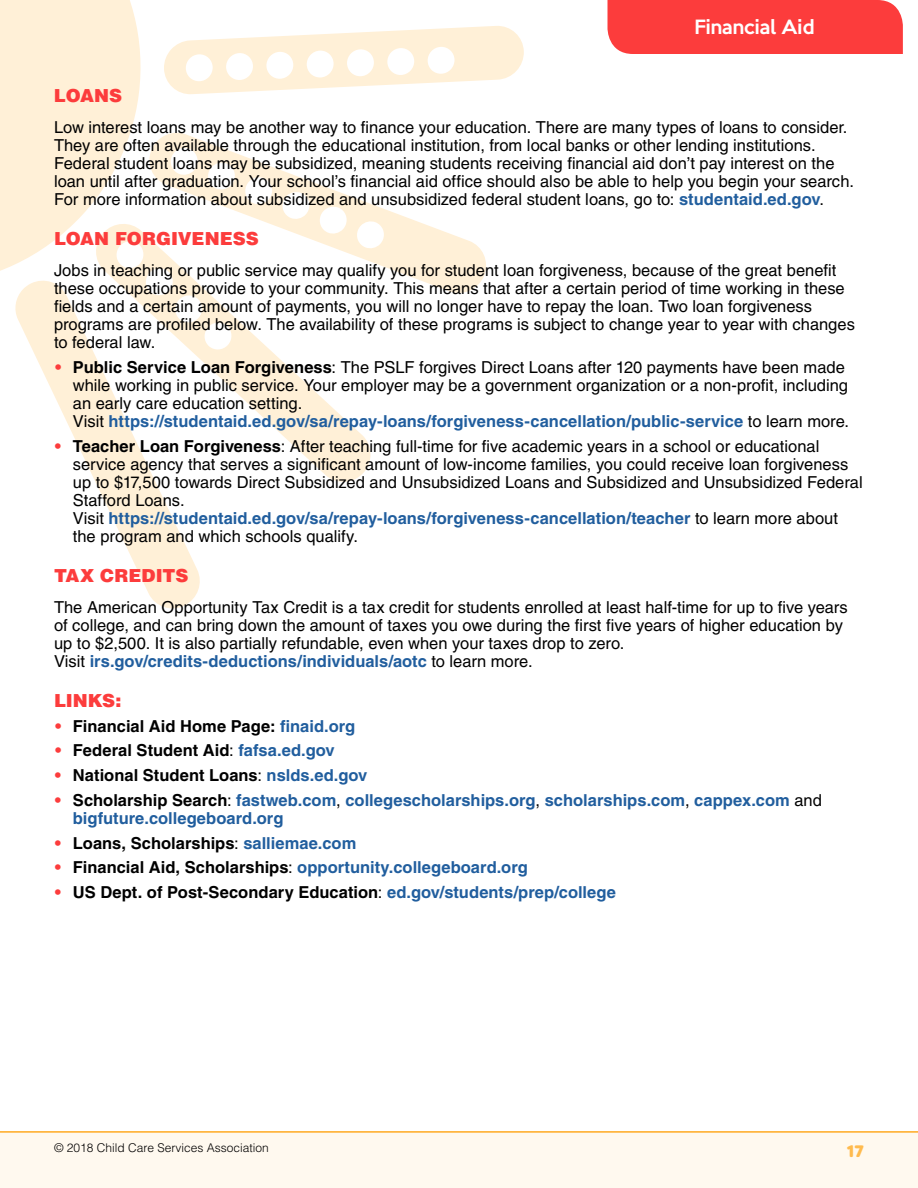
<style>
.page{position:relative;width:918px;height:1188px;background:#fff}
.page>*{position:absolute;margin:0;border:0;box-sizing:border-box;transform-origin:0 0}
.t1{font:900 18px "Helvetica LT Std";color:#fc3c3c}
.t2{font:500 18px "Keep Calm";color:#fff}
.t3{font:800 18px "Domus Titling";color:#ffbb4e}
.t4{font:16.5px/18px "Helvetica LT Std";color:#000}
.t5{font:700 16.5px "Helvetica LT Std";color:#000}
.t6{font:700 16.5px/18px "Helvetica LT Std";color:#215e9e}
.t7{font:300 12px "Helvetica LT Std";color:#000}
.s1{font-weight:700;color:#215e9e}
.s2{font-weight:900;color:#fc3c3c}
.s3{font-weight:700}
.s4{color:#215e9e}
.s5{font-weight:400}
.s6{color:#000}
.s7{font-weight:400;color:#000}
</style>
<div class="page">
<div style="left:0;top:1132px;width:918px;height:56px;background:#fff9ef"></div>
<hr style="left:0;top:1131px;width:918px;height:2px;background:#ffaa21">
<svg style="left:15px;top:309px;width:185px;height:300px"></svg>
<svg style="left:0;top:0;width:141px;height:309px;fill:#fff0d7"></svg>
<svg style="left:149px;top:133px;width:337px;height:160px"></svg>
<svg style="left:164px;top:26px;width:360px;height:68px"></svg>
<svg style="left:93px;top:221px;width:280px;height:264px"></svg>
<div style="left:608px;top:0;width:295px;height:54px;background:#fc3c3c"></div>
<p class="t2" style="left:695px;top:11px;width:121px">Financial Aid</p>
<p class="t1" style="left:54px;top:83px;width:70px">LOANS</p>
<p class="t4" style="left:54px;top:118px;width:801px">Low interest loans may be another way to finance your education. There are many types of loans to consider.<br>They are often available through the educational institution, from local banks or other lending institutions.<br>Federal student loans may be subsidized, meaning students receiving financial aid don’t pay interest on the loan until after graduation. Your school’s financial aid office should also be able to help you begin your search.<br>For more information about subsidized and unsubsidized federal student loans, go to: <span class="s1">studentaid.ed.gov</span>.</p>
<p class="t1" style="left:54px;top:227px;width:206px">LOAN FORGIVENESS</p>
<p class="t4" style="left:54px;top:261px;width:803px">Jobs in teaching or public service may qualify you for student loan forgiveness, because of the great benefit these occupations provide to your community. This means that after a certain period of time working in these fields and a certain amount of payments, you will no longer have to repay the loan. Two loan forgiveness programs are profiled below. The availability of these programs is subject to change year to year with changes to federal law.</p>
<p class="t4" style="left:73px;top:358px;width:778px;text-indent:-19px"><span class="s2">•</span> <span class="s3">Public Service Loan Forgiveness</span>: The PSLF forgives Direct Loans after 120 payments have been made while working in public service. Your employer may be a government organization or a non-profit, including an early care education setting.<br>Visit <span class="s1">https://studentaid.ed.gov/sa/repay-loans/forgiveness-cancellation/public-service</span> to learn more.</p>
<p class="t4" style="left:73px;top:437px;width:791px;text-indent:-19px"><span class="s2">•</span> <span class="s3">Teacher Loan Forgiveness</span>: After teaching full-time for five academic years in a school or educational service agency that serves a significant amount of low-income families, you could receive loan forgiveness up to $17,500 towards Direct Subsidized and Unsubsidized Loans and Subsidized and Unsubsidized Federal Stafford Loans.<br>Visit <span class="s1">https://studentaid.ed.gov/sa/repay-loans/forgiveness-cancellation/teacher</span> to learn more about the program and which schools qualify.</p>
<p class="t1" style="left:54px;top:563px;width:136px">TAX CREDITS</p>
<p class="t4" style="left:54px;top:598px;width:795px">The American Opportunity Tax Credit is a tax credit for students enrolled at least half-time for up to five years of college, and can bring down the amount of taxes you owe during the first five years of higher education by up to $2,500. It is also partially refundable, even when your taxes drop to zero.<br>Visit <span class="s1">irs.gov/credits-deductions/individuals/aotc</span> to learn more.</p>
<p class="t1" style="left:54px;top:689px;width:69px">LINKS:</p>
<p class="t5" style="left:54px;top:716px;width:303px"><span class="s2">•</span> Financial Aid Home Page: <span class="s4">finaid.org</span></p>
<p class="t5" style="left:54px;top:740px;width:282px"><span class="s2">•</span> Federal Student Aid<span class="s5">:</span> <span class="s4">fafsa.ed.gov</span></p>
<p class="t5" style="left:54px;top:765px;width:315px"><span class="s2">•</span> National Student Loans<span class="s5">:</span> <span class="s4">nslds.ed.gov</span></p>
<p class="t6" style="left:73px;top:791px;width:751px;text-indent:-19px"><span class="s2">•</span> <span class="s6">Scholarship Search</span><span class="s7">:</span> fastweb.com<span class="s7">,</span> collegescholarships.org<span class="s7">,</span> scholarships.com<span class="s7">,</span> cappex.com <span class="s7">and </span>bigfuture.collegeboard.org</p>
<p class="t5" style="left:54px;top:833px;width:304px"><span class="s2">•</span> Loans, Scholarships<span class="s5">:</span> <span class="s4">salliemae.com</span></p>
<p class="t6" style="left:54px;top:858px;width:475px"><span class="s2">•</span> <span class="s6">Financial Aid, Scholarships</span><span class="s7">:</span> opportunity.collegeboard.org</p>
<p class="t5" style="left:54px;top:882px;width:564px"><span class="s2">•</span> US Dept. of Post-Secondary Education<span class="s5">:</span> <span class="s4">ed.gov/students/prep/college</span></p>
<p class="t7" style="left:54px;top:1140px;width:216px">© 2018 Child Care Services Association</p>
<p class="t3" style="left:847px;top:1140px;width:18px">17</p>
</div>
